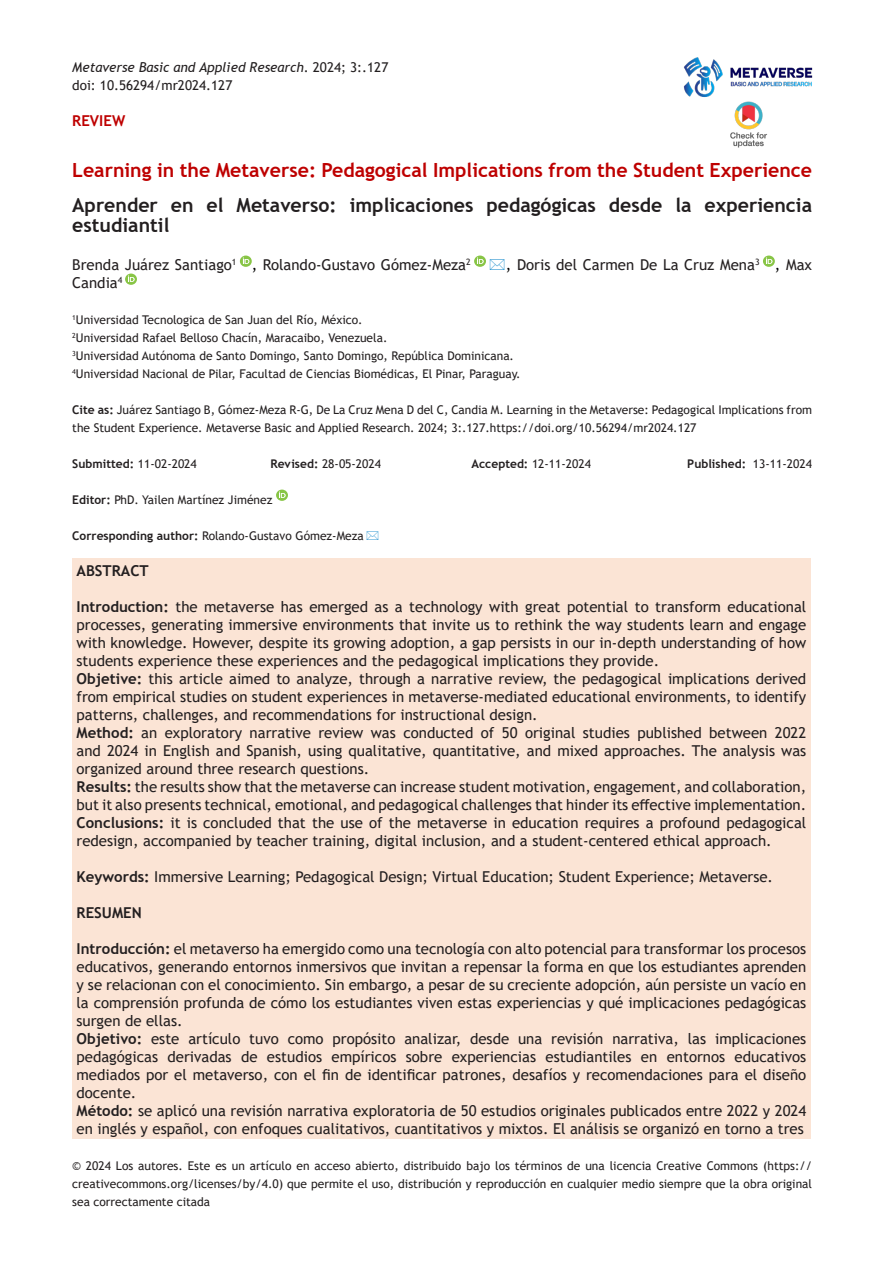
<style>
.page{position:relative;width:893px;height:1263px;background:#fff}
.page>*{position:absolute;margin:0;border:0;box-sizing:border-box;transform-origin:0 0}
.t1{font:700 19.5px/19.5px "Trebuchet MS";color:#231f20}
.t2{font:700 19.5px "Trebuchet MS";color:#be0000}
.t3{font:15px/18px "Trebuchet MS";color:#231f20;text-align:justify}
.t4{font:700 15px "Trebuchet MS";color:#231f20}
.t5{font:700 15px "Trebuchet MS";color:#be0000}
.t6{font:italic 13.5px "Trebuchet MS";color:#231f20}
.t7{font:13.5px "Trebuchet MS";color:#231f20}
.t8{font:12px/18px "Trebuchet MS";color:#231f20;text-align:justify}
.t9{font:700 12px "Trebuchet MS";color:#231f20}
.s1{font-style:normal}
.s2{color:#000}
.s3{font-weight:700}
.s4{font-weight:400}
</style>
<div class="page">
<svg style="left:240px;top:256px;width:12px;height:11px"></svg>
<svg style="left:763px;top:256px;width:12px;height:11px"></svg>
<svg style="left:125px;top:274px;width:12px;height:11px"></svg>
<div style="left:72px;top:558px;width:739px;height:580px;background:#fbe4d5"></div>
<svg style="left:276px;top:490px;width:12px;height:11px"></svg>
<img style="left:730px;top:101px;width:38px;height:47px">
<img style="left:683px;top:57px;width:130px;height:40px">
<svg style="left:474px;top:256px;width:12px;height:11px"></svg>
<p class="t6" style="left:72px;top:59px;width:318px">Metaverse Basic and Applied Research<span class="s1">. 2024; 3:.127</span></p>
<p class="t7" style="left:72px;top:77px;width:162px">doi: 10.56294/mr2024.127</p>
<p class="t5" style="left:72px;top:111px;width:54px">REVIEW</p>
<p class="t2" style="left:72px;top:158px;width:741px">Learning in the Metaverse: Pedagogical Implications from the Student Experience</p>
<p class="t1" style="left:72px;top:196px;width:741px">Aprender en el Metaverso: implicaciones pedagógicas desde la experiencia estudiantil</p>
<p class="t3" style="left:72px;top:256px;width:400px">Brenda Juárez Santiago<sup>1</sup> <span class="s2">,</span> Rolando-Gustavo Gómez-Meza<sup>2</sup></p>
<p class="t3" style="left:506px;top:256px;width:308px"><span class="s2">,</span> Doris del Carmen De La Cruz Mena<sup>3</sup> <span class="s2">,</span> Max</p>
<p class="t3" style="left:72px;top:274px;width:52px">Candia<sup>4</sup></p>
<p class="t8" style="left:72px;top:311px;width:292px"><sup>1</sup>Universidad Tecnologica de San Juan del Río, México.</p>
<p class="t8" style="left:72px;top:329px;width:317px"><sup>2</sup>Universidad Rafael Belloso Chacín, Maracaibo, Venezuela.</p>
<p class="t8" style="left:72px;top:347px;width:443px"><sup>3</sup>Universidad Autónoma de Santo Domingo, Santo Domingo, República Dominicana.</p>
<p class="t8" style="left:72px;top:365px;width:450px"><sup>4</sup>Universidad Nacional de Pilar, Facultad de Ciencias Biomédicas, El Pinar, Paraguay.</p>
<p class="t8" style="left:72px;top:401px;width:741px"><span class="s3">Cite as:</span> Juárez Santiago B, Gómez-Meza R-G, De La Cruz Mena D del C, Candia M. Learning in the Metaverse: Pedagogical Implications from the Student Experience. Metaverse Basic and Applied Research. 2024; 3:.127.https://doi.org/10.56294/mr2024.127</p>
<p class="t9" style="left:72px;top:456px;width:126px">Submitted: <span class="s4">11-02-2024</span></p>
<p class="t8" style="left:270px;top:455px;width:112px"><span class="s3">Revised:</span> 28-05-2024</p>
<p class="t8" style="left:472px;top:455px;width:121px"><span class="s3">Accepted:</span> 12-11-2024</p>
<p class="t9" style="left:687px;top:456px;width:126px">Published: <span class="s4">13-11-2024</span></p>
<p class="t8" style="left:72px;top:491px;width:202px"><span class="s3">Editor:</span> PhD. Yailen Martínez Jiménez</p>
<p class="t8" style="left:72px;top:527px;width:293px"><span class="s3">Corresponding author:</span> Rolando-Gustavo Gómez-Meza</p>
<p class="t4" style="left:77px;top:561px;width:74px">ABSTRACT</p>
<p class="t3" style="left:77px;top:598px;width:731px"><span class="s3">Introduction:</span> the metaverse has emerged as a technology with great potential to transform educational processes, generating immersive environments that invite us to rethink the way students learn and engage with knowledge. However, despite its growing adoption, a gap persists in our in-depth understanding of how students experience these experiences and the pedagogical implications they provide.</p>
<p class="t3" style="left:77px;top:670px;width:731px"><span class="s3">Objetive:</span> this article aimed to analyze, through a narrative review, the pedagogical implications derived from empirical studies on student experiences in metaverse-mediated educational environments, to identify patterns, challenges, and recommendations for instructional design.</p>
<p class="t3" style="left:77px;top:724px;width:731px"><span class="s3">Method:</span> an exploratory narrative review was conducted of 50 original studies published between 2022 and 2024 in English and Spanish, using qualitative, quantitative, and mixed approaches. The analysis was organized around three research questions.</p>
<p class="t3" style="left:77px;top:778px;width:731px"><span class="s3">Results:</span> the results show that the metaverse can increase student motivation, engagement, and collaboration, but it also presents technical, emotional, and pedagogical challenges that hinder its effective implementation.</p>
<p class="t3" style="left:77px;top:814px;width:731px"><span class="s3">Conclusions:</span> it is concluded that the use of the metaverse in education requires a profound pedagogical redesign, accompanied by teacher training, digital inclusion, and a student-centered ethical approach.</p>
<p class="t3" style="left:77px;top:868px;width:698px"><span class="s3">Keywords:</span> Immersive Learning; Pedagogical Design; Virtual Education; Student Experience; Metaverse.</p>
<p class="t4" style="left:77px;top:903px;width:67px">RESUMEN</p>
<p class="t3" style="left:77px;top:940px;width:731px"><span class="s3">Introducción:</span> el metaverso ha emergido como una tecnología con alto potencial para transformar los procesos educativos, generando entornos inmersivos que invitan a repensar la forma en que los estudiantes aprenden y se relacionan con el conocimiento. Sin embargo, a pesar de su creciente adopción, aún persiste un vacío en la comprensión profunda de cómo los estudiantes viven estas experiencias y qué implicaciones pedagógicas surgen de ellas.</p>
<p class="t3" style="left:77px;top:1030px;width:731px"><span class="s3">Objetivo:</span> este artículo tuvo como propósito analizar, desde una revisión narrativa, las implicaciones pedagógicas derivadas de estudios empíricos sobre experiencias estudiantiles en entornos educativos mediados por el metaverso, con el fin de identificar patrones, desafíos y recomendaciones para el diseño docente.</p>
<p class="t3" style="left:77px;top:1102px;width:731px"><span class="s3">Método:</span> se aplicó una revisión narrativa exploratoria de 50 estudios originales publicados entre 2022 y 2024 en inglés y español, con enfoques cualitativos, cuantitativos y mixtos. El análisis se organizó en torno a tres</p>
<p class="t8" style="left:72px;top:1157px;width:741px">© 2024 Los autores. Este es un artículo en acceso abierto, distribuido bajo los términos de una licencia Creative Commons (https:// creativecommons.org/licenses/by/4.0) que permite el uso, distribución y reproducción en cualquier medio siempre que la obra original sea correctamente citada</p>
</div>
